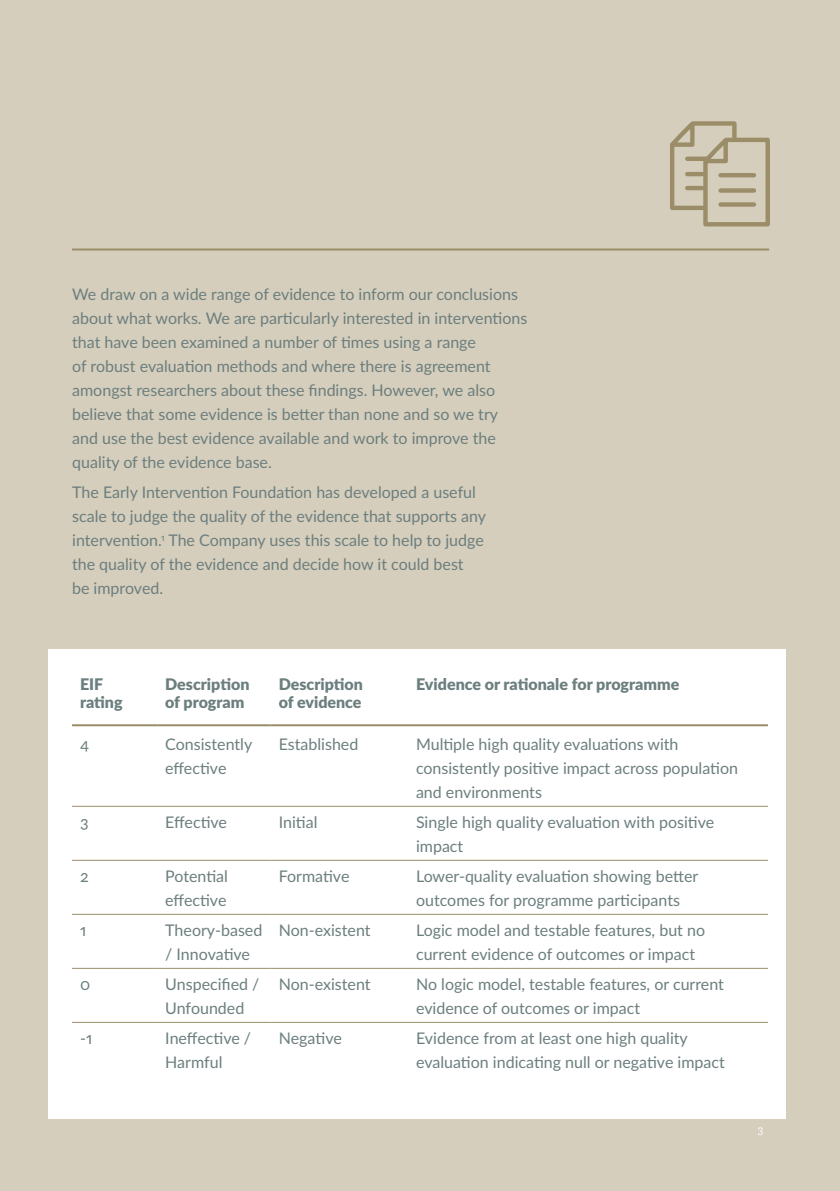
<style>
.page{position:relative;width:840px;height:1191px;background:#fff}
.page>*{position:absolute;margin:0;border:0;box-sizing:border-box;transform-origin:0 0}
.t1{font:16px/24px "Lato";color:#6c7e7e}
.t2{font:900 16px/18px "Lato";color:#6c7e7e}
.t3{font:12px "Lato";color:#fff}
</style>
<div class="page">
<div style="left:0;top:0;width:839px;height:1191px;background:#d5cebc"></div>
<div style="left:48px;top:649px;width:737px;height:470px;background:#fff"></div>
<hr style="left:72px;top:248px;width:696px;height:2px;background:#9a8d67">
<hr style="left:72px;top:806px;width:85px;height:1px;background:#9a8d67">
<hr style="left:157px;top:806px;width:113px;height:1px;background:#9a8d67">
<hr style="left:270px;top:806px;width:138px;height:1px;background:#9a8d67">
<hr style="left:408px;top:806px;width:359px;height:1px;background:#9a8d67">
<hr style="left:72px;top:860px;width:85px;height:1px;background:#9a8d67">
<hr style="left:157px;top:860px;width:113px;height:1px;background:#9a8d67">
<hr style="left:270px;top:860px;width:138px;height:1px;background:#9a8d67">
<hr style="left:408px;top:860px;width:359px;height:1px;background:#9a8d67">
<hr style="left:72px;top:914px;width:85px;height:1px;background:#9a8d67">
<hr style="left:157px;top:914px;width:113px;height:1px;background:#9a8d67">
<hr style="left:270px;top:914px;width:138px;height:1px;background:#9a8d67">
<hr style="left:408px;top:914px;width:359px;height:1px;background:#9a8d67">
<hr style="left:72px;top:968px;width:85px;height:1px;background:#9a8d67">
<hr style="left:157px;top:968px;width:113px;height:1px;background:#9a8d67">
<hr style="left:270px;top:968px;width:138px;height:1px;background:#9a8d67">
<hr style="left:408px;top:968px;width:359px;height:1px;background:#9a8d67">
<hr style="left:72px;top:1022px;width:85px;height:1px;background:#9a8d67">
<hr style="left:157px;top:1022px;width:113px;height:1px;background:#9a8d67">
<hr style="left:270px;top:1022px;width:138px;height:1px;background:#9a8d67">
<hr style="left:408px;top:1022px;width:359px;height:1px;background:#9a8d67">
<hr style="left:72px;top:724px;width:85px;height:2px;background:#9a8d67">
<hr style="left:157px;top:724px;width:113px;height:2px;background:#9a8d67">
<hr style="left:270px;top:724px;width:138px;height:2px;background:#9a8d67">
<hr style="left:408px;top:724px;width:359px;height:2px;background:#9a8d67">
<svg style="left:670px;top:121px;width:100px;height:106px"></svg>
<p class="t1" style="left:72px;top:282px;width:456px">We draw on a wide range of evidence to inform our conclusions about what works. We are particularly interested in interventions that have been examined a number of times using a range<br>of robust evaluation methods and where there is agreement amongst researchers about these findings. However, we also believe that some evidence is better than none and so we try and use the best evidence available and work to improve the quality of the evidence base.</p>
<p class="t1" style="left:72px;top:480px;width:415px">The Early Intervention Foundation has developed a useful scale to judge the quality of the evidence that supports any intervention.<sup>1</sup> The Company uses this scale to help to judge the quality of the evidence and decide how it could best<br>be improved.</p>
<p class="t2" style="left:80px;top:674px;width:44px">EIF rating</p>
<p class="t2" style="left:165px;top:674px;width:86px">Description of program</p>
<p class="t2" style="left:278px;top:674px;width:86px">Description of evidence</p>
<p class="t2" style="left:416px;top:674px;width:265px">Evidence or rationale for programme</p>
<p class="t1" style="left:80px;top:732px;width:11px">4</p>
<p class="t1" style="left:165px;top:732px;width:88px">Consistently effective</p>
<p class="t1" style="left:278px;top:732px;width:81px">Established</p>
<p class="t1" style="left:416px;top:732px;width:323px">Multiple high quality evaluations with consistently positive impact across population and environments</p>
<p class="t1" style="left:80px;top:810px;width:10px">3</p>
<p class="t1" style="left:165px;top:810px;width:63px">Effective</p>
<p class="t1" style="left:278px;top:810px;width:40px">Initial</p>
<p class="t1" style="left:416px;top:810px;width:300px">Single high quality evaluation with positive impact</p>
<p class="t1" style="left:80px;top:864px;width:10px">2</p>
<p class="t1" style="left:165px;top:864px;width:64px">Potential effective</p>
<p class="t1" style="left:278px;top:864px;width:72px">Formative</p>
<p class="t1" style="left:416px;top:864px;width:283px">Lower-quality evaluation showing better outcomes for programme participants</p>
<p class="t1" style="left:80px;top:918px;width:8px">1</p>
<p class="t1" style="left:165px;top:918px;width:99px">Theory-based / Innovative</p>
<p class="t1" style="left:278px;top:918px;width:93px">Non-existent</p>
<p class="t1" style="left:416px;top:918px;width:290px">Logic model and testable features, but no current evidence of outcomes or impact</p>
<p class="t1" style="left:80px;top:972px;width:12px">0</p>
<p class="t1" style="left:165px;top:972px;width:96px">Unspecified /<br>Unfounded</p>
<p class="t1" style="left:279px;top:972px;width:93px">Non-existent</p>
<p class="t1" style="left:416px;top:972px;width:309px">No logic model, testable features, or current evidence of outcomes or impact</p>
<p class="t1" style="left:80px;top:1026px;width:14px">-1</p>
<p class="t1" style="left:165px;top:1026px;width:87px">Ineffective /<br>Harmful</p>
<p class="t1" style="left:279px;top:1026px;width:64px">Negative</p>
<p class="t1" style="left:416px;top:1026px;width:310px">Evidence from at least one high quality evaluation indicating null or negative impact</p>
<p class="t3" style="left:757px;top:1121px;width:8px">3</p>
</div>
